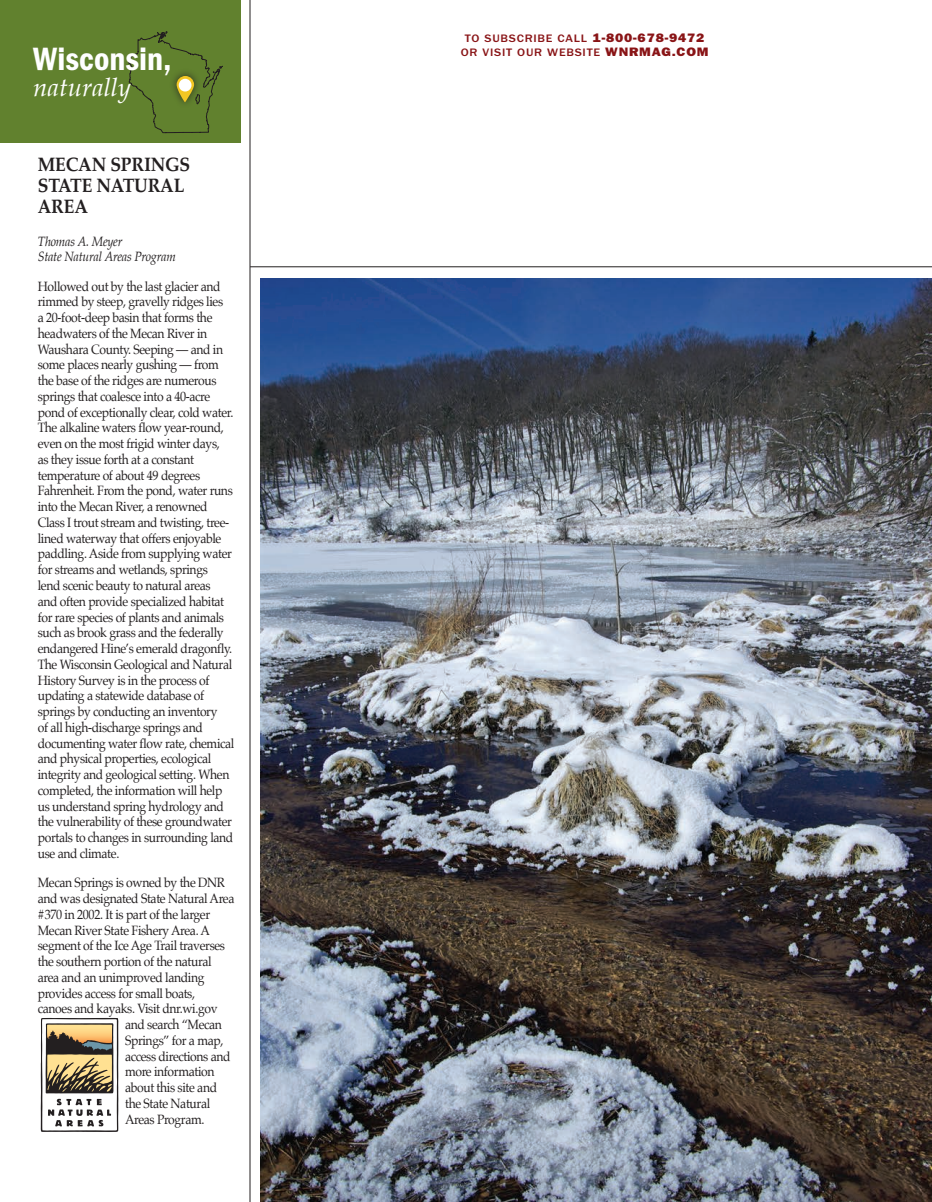
<style>
.page{position:relative;width:932px;height:1202px;background:#fff}
.page>*{position:absolute;margin:0;border:0;box-sizing:border-box;transform-origin:0 0}
.t1{font:33.45px "ITC Franklin Gothic Std Dm Cd";color:#fff}
.t2{font:italic 25.95px "Palatino";color:#fff}
.t3{font:700 19.5px/21px "Palatino";letter-spacing:-.01em;color:#231f20;scale:.9 1}
.t4{font:13.5px/15.8px "Palatino";letter-spacing:-.03em;color:#231f20;scale:.9 1}
.t5{font:italic 13.5px/15px "Palatino";letter-spacing:-.02em;color:#231f20;scale:.9 1}
.t6{font:500 11.25px/13.5px "ITC Franklin Gothic Std";letter-spacing:.06em;color:#891416;text-align:center;scale:1.11 1}
.s1{font-family:"Franklin Gothic";font-weight:800;font-size:12.3px}
</style>
<div class="page">
<hr style="left:250px;top:0;width:1px;height:1202px;background:#231f20">
<hr style="left:250px;top:266px;width:681px;height:1px;background:#231f20">
<div style="left:0;top:0;width:240px;height:143px;background:#61812e"></div>
<svg style="left:128px;top:31px;width:95px;height:102px"></svg>
<div style="left:169px;top:69px;width:32px;height:40px;background:#231f20;opacity:.75"></div>
<svg style="left:177px;top:76px;width:17px;height:26px"></svg>
<div style="left:179px;top:79px;width:12px;height:12px;background:#fff;border-radius:50%"></div>
<img style="left:260px;top:278px;width:672px;height:924px">
<svg style="left:41px;top:1018px;width:77px;height:113px"></svg>
<h1 class="t1" style="left:33px;top:40px;width:140px">Wisconsin,</h1>
<h2 class="t2" style="left:33px;top:65px;width:99px">naturally</h2>
<h3 class="t3" style="left:38px;top:154px;width:171px">MECAN SPRINGS<br>STATE NATURAL<br>AREA</h3>
<p class="t5" style="left:38px;top:234px;width:155px">Thomas A. Meyer<br>State Natural Areas Program</p>
<p class="t4" style="left:38px;top:278px;width:220px">Hollowed out by the last glacier and rimmed by steep, gravelly ridges lies<br>a 20-foot-deep basin that forms the headwaters of the Mecan River in Waushara County. Seeping — and in some places nearly gushing — from the base of the ridges are numerous springs that coalesce into a 40-acre pond of exceptionally clear, cold water.<br>The alkaline waters flow year-round, even on the most frigid winter days,<br>as they issue forth at a constant temperature of about 49 degrees Fahrenheit. From the pond, water runs into the Mecan River, a renowned Class I trout stream and twisting, tree&shy;lined waterway that offers enjoyable paddling. Aside from supplying water for streams and wetlands, springs<br>lend scenic beauty to natural areas<br>and often provide specialized habitat for rare species of plants and animals such as brook grass and the federally endangered Hine’s emerald dragonfly.<br>The Wisconsin Geological and Natural History Survey is in the process of updating a statewide database of springs by conducting an inventory<br>of all high-discharge springs and documenting water flow rate, chemical and physical properties, ecological integrity and geological setting. When completed, the information will help us understand spring hydrology and the vulnerability of these groundwater portals to changes in surrounding land use and climate.</p>
<p class="t4" style="left:38px;top:874px;width:209px">Mecan Springs is owned by the DNR</p>
<p class="t4" style="left:38px;top:890px;width:220px">and was designated State Natural Area</p>
<p class="t4" style="left:38px;top:906px;width:193px">#370 in 2002. It is part of the larger</p>
<p class="t4" style="left:38px;top:922px;width:193px">Mecan River State Fishery Area. A</p>
<p class="t4" style="left:38px;top:937px;width:210px">segment of the Ice Age Trail traverses</p>
<p class="t4" style="left:38px;top:953px;width:195px">the southern portion of the natural</p>
<p class="t4" style="left:38px;top:969px;width:187px">area and an unimproved landing</p>
<p class="t4" style="left:38px;top:985px;width:176px">provides access for small boats,</p>
<p class="t4" style="left:38px;top:1000px;width:201px">canoes and kayaks. Visit dnr.wi.gov</p>
<p class="t4" style="left:125px;top:1016px;width:109px">and search “Mecan</p>
<p class="t4" style="left:125px;top:1032px;width:111px">Springs” for a map,</p>
<p class="t4" style="left:125px;top:1048px;width:119px">access directions and</p>
<p class="t4" style="left:125px;top:1063px;width:101px">more information</p>
<p class="t4" style="left:125px;top:1079px;width:104px">about this site and</p>
<p class="t4" style="left:125px;top:1095px;width:96px">the State Natural</p>
<p class="t4" style="left:125px;top:1111px;width:90px">Areas Program.</p>
<p class="t6" style="left:460px;top:32px;width:225px">TO SUBSCRIBE CALL <span class="s1">1-800-678-9472<br></span>OR VISIT OUR WEBSITE <span class="s1">WNRMAG.COM</span></p>
</div>
